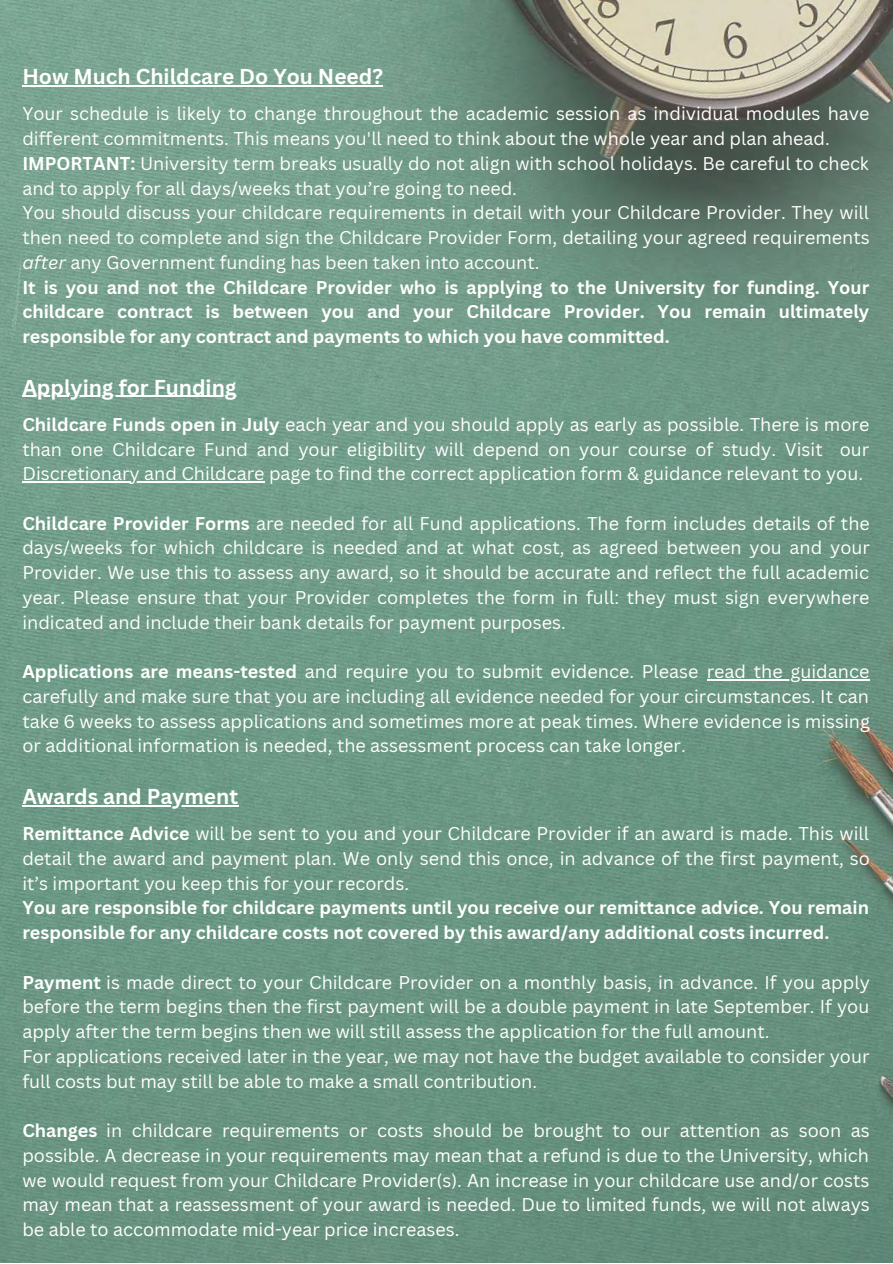
<style>
.page{position:relative;width:893px;height:1264px;background:#fff}
.page>*{position:absolute;margin:0;border:0;box-sizing:border-box;transform-origin:0 0}
.t1{font:700 21px "Canva Sans";color:#fff}
.t2{font:18px/24.8px "Canva Sans";color:#fff;text-align:justify}
.t3{font:700 18px/24.8px "Canva Sans";color:#fff}
.s1{font-weight:700}
.s2{font-style:italic}
</style>
<div class="page">
<img style="left:0;top:0;width:892px;height:1262px">
<hr style="left:22px;top:85px;width:361px;height:2px;background:#fff">
<hr style="left:22px;top:396px;width:215px;height:1px;background:#fff">
<hr style="left:22px;top:481px;width:242px;height:1px;background:#fff">
<hr style="left:706px;top:679px;width:163px;height:1px;background:#fff">
<hr style="left:22px;top:805px;width:216px;height:1px;background:#fff">
<p class="t1" style="left:22px;top:62px;width:362px">How Much Childcare Do You Need?</p>
<p class="t2" style="left:22px;top:101px;width:848px;text-align:left">Your schedule is likely to change throughout the academic session as individual modules have different commitments. This means you'll need to think about the whole year and plan ahead.<br><span class="s1">IMPORTANT:</span> University term breaks usually do not align with school holidays. Be careful to check and to apply for all days/weeks that you’re going to need.<br>You should discuss your childcare requirements in detail with your Childcare Provider. They will then need to complete and sign the Childcare Provider Form, detailing your agreed requirements <span class="s2">after</span> any Government funding has been taken into account.<br><span class="s1">It is you and not the Childcare Provider who is applying to the University for funding. Your childcare contract is between you and your Childcare Provider. You remain ultimately responsible for any contract and payments to which you have committed.</span></p>
<p class="t1" style="left:22px;top:372px;width:216px">Applying for Funding</p>
<p class="t2" style="left:22px;top:411px;width:848px"><span class="s1">Childcare Funds open in July</span> each year and you should apply as early as possible. There is more than one Childcare Fund and your eligibility will depend on your course of study. Visit our Discretionary and Childcare page to find the correct application form &amp; guidance relevant to you.</p>
<p class="t2" style="left:22px;top:510px;width:849px"><span class="s1">Childcare Provider Forms</span> are needed for all Fund applications. The form includes details of the days/weeks for which childcare is needed and at what cost, as agreed between you and your Provider. We use this to assess any award, so it should be accurate and reflect the full academic year. Please ensure that your Provider completes the form in full: they must sign everywhere indicated and include their bank details for payment purposes.</p>
<p class="t2" style="left:22px;top:658px;width:849px"><span class="s1">Applications are means-tested</span> and require you to submit evidence. Please read the guidance carefully and make sure that you are including all evidence needed for your circumstances. It can take 6 weeks to assess applications and sometimes more at peak times. Where evidence is missing or additional information is needed, the assessment process can take longer.</p>
<p class="t1" style="left:22px;top:781px;width:217px">Awards and Payment</p>
<p class="t2" style="left:22px;top:820px;width:849px"><span class="s1">Remittance Advice</span> will be sent to you and your Childcare Provider if an award is made. This will detail the award and payment plan. We only send this once, in advance of the first payment, so it’s important you keep this for your records.</p>
<p class="t3" style="left:22px;top:895px;width:848px">You are responsible for childcare payments until you receive our remittance advice. You remain responsible for any childcare costs not covered by this award/any additional costs incurred.</p>
<p class="t2" style="left:22px;top:969px;width:848px;text-align:left"><span class="s1">Payment</span> is made direct to your Childcare Provider on a monthly basis, in advance. If you apply before the term begins then the first payment will be a double payment in late September. If you apply after the term begins then we will still assess the application for the full amount.<br>For applications received later in the year, we may not have the budget available to consider your full costs but may still be able to make a small contribution.</p>
<p class="t2" style="left:22px;top:1117px;width:849px"><span class="s1">Changes</span> in childcare requirements or costs should be brought to our attention as soon as possible. A decrease in your requirements may mean that a refund is due to the University, which we would request from your Childcare Provider(s). An increase in your childcare use and/or costs may mean that a reassessment of your award is needed. Due to limited funds, we will not always be able to accommodate mid-year price increases.</p>
</div>
